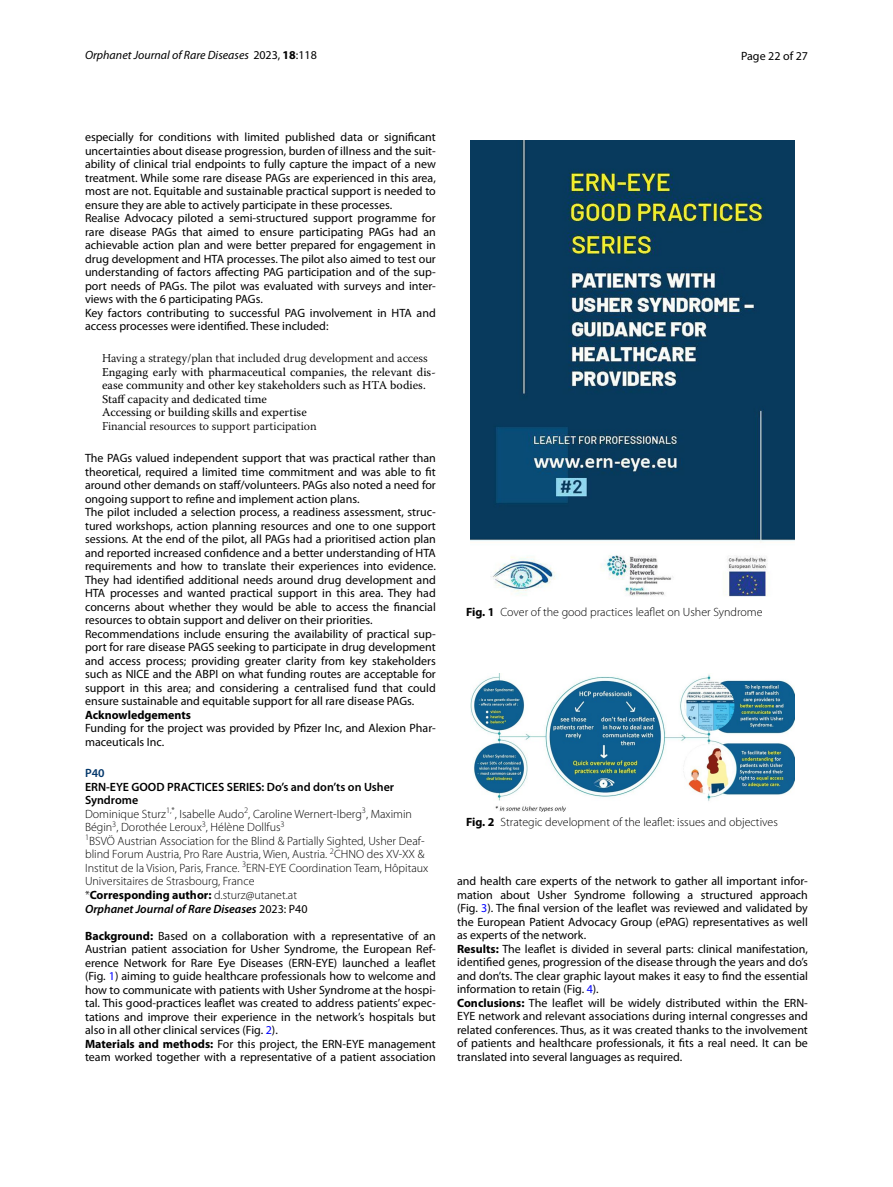
<style>
.page{position:relative;width:893px;height:1187px;background:#fff}
.page>*{position:absolute;margin:0;border:0;box-sizing:border-box;transform-origin:0 0}
.t1{font:12px/13.5px "Myriad Pro";color:#000}
.t2{font:300 12px/13.5px "Myriad Pro";color:#000}
.t3{font:12px/13.5px "Warnock Pro";color:#000}
.t4{font:300 12px "Warnock Pro";color:#000}
.t5{font:italic 12px "Myriad Pro";color:#000}
.t6{font:700 12px "Myriad Pro";color:#000}
.t7{font:600 12px "Myriad Pro";color:#03376b}
.s1{font-style:normal}
.s2{font-weight:700;font-style:normal}
.s3{font-weight:600}
.s4{font-weight:700}
.s5{font-weight:600;font-style:italic}
.s6{font-weight:400}
.s7{color:#00f}
</style>
<div class="page">
<img style="left:471px;top:141px;width:323px;height:456px">
<img style="left:471px;top:673px;width:323px;height:138px">
<p class="t5" style="left:85px;top:48px;width:233px">Orphanet Journal of Rare Diseases <span class="s1">2023,</span> <span class="s2">18</span><span class="s1">:118</span></p>
<p class="t1" style="left:741px;top:49px;width:68px">Page 22 of 27</p>
<p class="t1" style="left:85px;top:130px;width:352px">especially for conditions with limited published data or significant uncertainties about disease progression, burden of illness and the suit&shy;ability of clinical trial endpoints to fully capture the impact of a new treatment. While some rare disease PAGs are experienced in this area, most are not. Equitable and sustainable practical support is needed to ensure they are able to actively participate in these processes.<br>Realise Advocacy piloted a semi-structured support programme for rare disease PAGs that aimed to ensure participating PAGs had an achievable action plan and were better prepared for engagement in drug development and HTA processes. The pilot also aimed to test our understanding of factors affecting PAG participation and of the sup&shy;port needs of PAGs. The pilot was evaluated with surveys and inter&shy;views with the 6 participating PAGs.<br>Key factors contributing to successful PAG involvement in HTA and access processes were identified. These included:</p>
<p class="t4" style="left:102px;top:351px;width:327px">Having a strategy/plan that included drug development and access</p>
<p class="t3" style="left:102px;top:365px;width:335px">Engaging early with pharmaceutical companies, the relevant dis&shy;ease community and other key stakeholders such as HTA bodies.<br>Staff capacity and dedicated time<br>Accessing or building skills and expertise</p>
<p class="t4" style="left:102px;top:419px;width:216px">Financial resources to support participation</p>
<p class="t1" style="left:85px;top:451px;width:352px">The PAGs valued independent support that was practical rather than theoretical, required a limited time commitment and was able to fit around other demands on staff/volunteers. PAGs also noted a need for ongoing support to refine and implement action plans.<br>The pilot included a selection process, a readiness assessment, struc&shy;tured workshops, action planning resources and one to one support sessions. At the end of the pilot, all PAGs had a prioritised action plan and reported increased confidence and a better understanding of HTA requirements and how to translate their experiences into evidence.<br>They had identified additional needs around drug development and HTA processes and wanted practical support in this area. They had concerns about whether they would be able to access the financial resources to obtain support and deliver on their priorities.<br>Recommendations include ensuring the availability of practical sup&shy;port for rare disease PAGS seeking to participate in drug development and access process; providing greater clarity from key stakeholders such as NICE and the ABPI on what funding routes are acceptable for support in this area; and considering a centralised fund that could ensure sustainable and equitable support for all rare disease PAGs.</p>
<p class="t6" style="left:85px;top:707px;width:108px">Acknowledgements</p>
<p class="t1" style="left:85px;top:721px;width:352px">Funding for the project was provided by Pfizer Inc, and Alexion Phar&shy;maceuticals Inc.</p>
<p class="t7" style="left:85px;top:765px;width:21px">P40</p>
<p class="t2" style="left:85px;top:780px;width:345px"><span class="s3">ERN‑EYE GOOD PRACTICES SERIES: Do’s and don’ts on Usher Syndrome<br></span>Dominique Sturz<sup>1,*</sup>, Isabelle Audo<sup>2</sup>, Caroline Wernert‑Iberg<sup>3</sup>, Maximin Bégin<sup>3</sup>, Dorothée Leroux<sup>3</sup>, Hélène Dollfus<sup>3<br>1</sup>BSVÖ Austrian Association for the Blind &amp; Partially Sighted, Usher Deaf‑ blind Forum Austria, Pro Rare Austria, Wien, Austria. <sup>2</sup>CHNO des XV‑XX &amp; Institut de la Vision, Paris, France. <sup>3</sup>ERN‑EYE Coordination Team, Hôpitaux Universitaires de Strasbourg, France<br>*<span class="s4">Corresponding author:</span> d.sturz@utanet.at<br><span class="s5">Orphanet Journal of Rare Diseases</span> <span class="s6">2023: P40</span></p>
<p class="t1" style="left:85px;top:928px;width:352px"><span class="s4">Background:</span> Based on a collaboration with a representative of an Austrian patient association for Usher Syndrome, the European Ref&shy;erence Network for Rare Eye Diseases (ERN-EYE) launched a leaflet (Fig. <span class="s7">1</span>) aiming to guide healthcare professionals how to welcome and how to communicate with patients with Usher Syndrome at the hospi&shy;tal. This good-practices leaflet was created to address patients’ expec&shy;tations and improve their experience in the network’s hospitals but also in all other clinical services (Fig. <span class="s7">2</span>).<br><span class="s4">Materials and methods:</span> For this project, the ERN-EYE management team worked together with a representative of a patient association</p>
<p class="t2" style="left:466px;top:605px;width:298px"><span class="s4">Fig. 1</span> Cover of the good practices leaflet on Usher Syndrome</p>
<p class="t2" style="left:466px;top:815px;width:313px"><span class="s4">Fig. 2</span> Strategic development of the leaflet: issues and objectives</p>
<p class="t1" style="left:457px;top:874px;width:352px">and health care experts of the network to gather all important infor&shy;mation about Usher Syndrome following a structured approach (Fig. <span class="s7">3</span>). The final version of the leaflet was reviewed and validated by the European Patient Advocacy Group (ePAG) representatives as well as experts of the network.<br><span class="s4">Results:</span> The leaflet is divided in several parts: clinical manifestation, identified genes, progression of the disease through the years and do’s and don’ts. The clear graphic layout makes it easy to find the essential information to retain (Fig. <span class="s7">4</span>).<br><span class="s4">Conclusions:</span> The leaflet will be widely distributed within the ERN-EYE network and relevant associations during internal congresses and related conferences. Thus, as it was created thanks to the involvement of patients and healthcare professionals, it fits a real need. It can be translated into several languages as required.</p>
</div>
